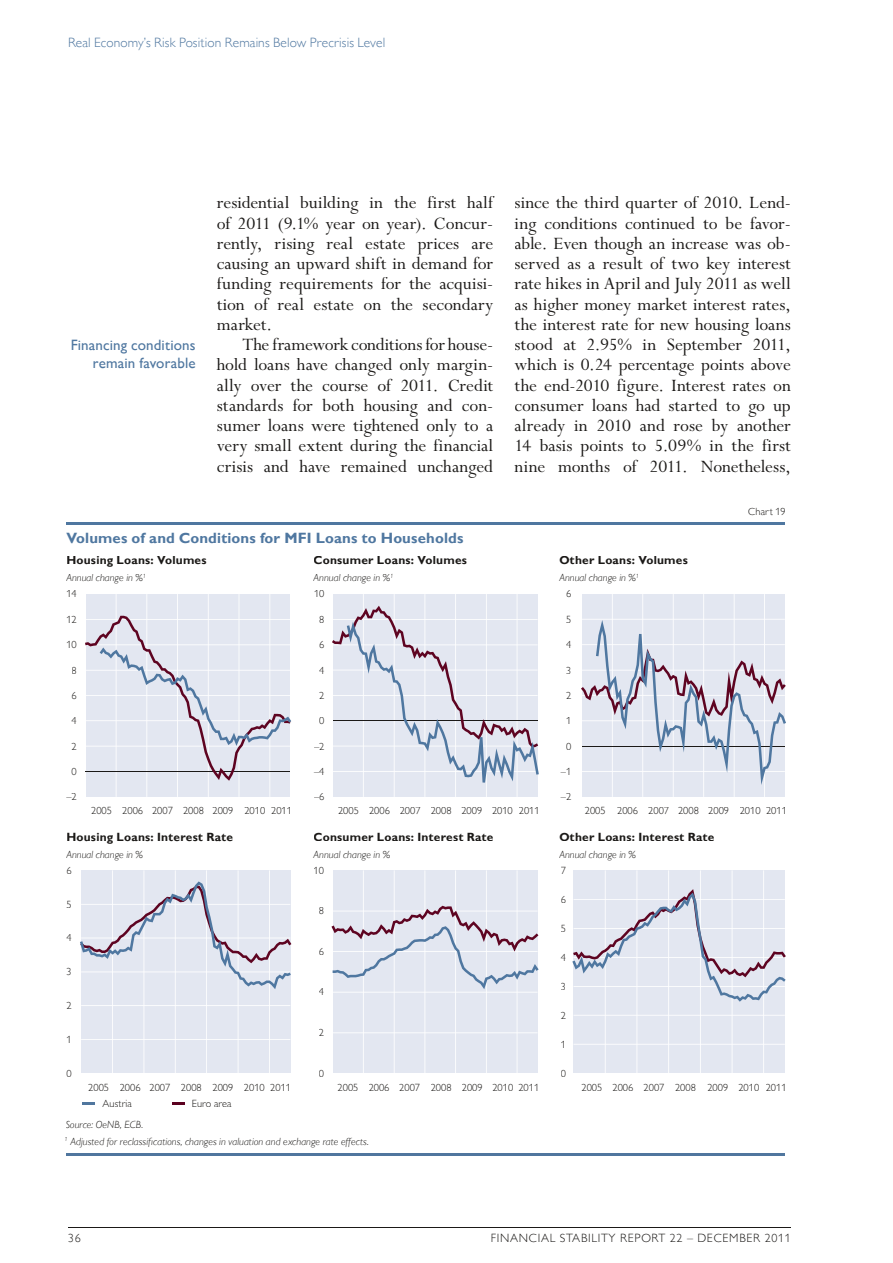
<style>
.page{position:relative;width:893px;height:1263px;background:#fff}
.page>*{position:absolute;margin:0;border:0;box-sizing:border-box;transform-origin:0 0}
.t1{font:19.5px/20.2px "Perpetua Std";color:#1b1917;text-align:justify}
.t2{font:500 15px/18px "Gill Sans MT Pro";letter-spacing:.01em;color:#4f77a0;text-align:right}
.t3{font:700 14.85px "Gill Sans MT Pro";letter-spacing:.01em;color:#4f77a0}
.t4{font:300 13.5px "Gill Sans MT Pro";letter-spacing:.01em;color:#4f77a0}
.t5{font:700 12px "Gill Sans MT Pro";letter-spacing:.015em;color:#1b1917}
.t6{font:300 12px "Gill Sans MT Pro";letter-spacing:.06em;color:#1b1917}
.t7{font:300 10.5px "Gill Sans MT Pro";color:#1b1917}
.t8{font:italic 300 10.5px/17px "Gill Sans MT Pro";letter-spacing:.01em;color:#1b1917}
</style>
<div class="page">
<hr style="left:68px;top:1227px;width:723px;height:1px;background:#1b1917">
<hr style="left:66px;top:522px;width:719px;height:2px;background:#4f77a0">
<hr style="left:66px;top:1153px;width:719px;height:3px;background:#50769e">
<svg style="left:83px;top:1102px;width:12px;height:2px"></svg>
<svg style="left:172px;top:1102px;width:13px;height:2px"></svg>
<div style="left:85px;top:594px;width:205px;height:203px;background:#e3e7f1"></div>
<hr style="left:116px;top:594px;width:1px;height:203px;background:#fff">
<hr style="left:146px;top:594px;width:1px;height:203px;background:#fff">
<hr style="left:177px;top:594px;width:1px;height:203px;background:#fff">
<hr style="left:208px;top:594px;width:1px;height:203px;background:#fff">
<hr style="left:239px;top:594px;width:1px;height:203px;background:#fff">
<hr style="left:269px;top:594px;width:1px;height:203px;background:#fff">
<hr style="left:85px;top:594px;width:1px;height:203px;background:#fff">
<div style="left:333px;top:594px;width:205px;height:203px;background:#e3e7f1"></div>
<hr style="left:363px;top:594px;width:1px;height:203px;background:#fff">
<hr style="left:394px;top:594px;width:1px;height:203px;background:#fff">
<hr style="left:424px;top:594px;width:1px;height:203px;background:#fff">
<hr style="left:455px;top:594px;width:1px;height:203px;background:#fff">
<hr style="left:486px;top:594px;width:1px;height:203px;background:#fff">
<hr style="left:517px;top:594px;width:1px;height:203px;background:#fff">
<div style="left:582px;top:594px;width:203px;height:203px;background:#e3e7f1"></div>
<hr style="left:582px;top:619px;width:203px;height:1px;background:#fff">
<hr style="left:612px;top:594px;width:1px;height:203px;background:#fff">
<hr style="left:642px;top:594px;width:1px;height:203px;background:#fff">
<hr style="left:673px;top:594px;width:1px;height:203px;background:#fff">
<hr style="left:703px;top:594px;width:1px;height:203px;background:#fff">
<hr style="left:734px;top:594px;width:1px;height:203px;background:#fff">
<hr style="left:764px;top:594px;width:1px;height:203px;background:#fff">
<div style="left:81px;top:870px;width:209px;height:203px;background:#e3e7f1"></div>
<hr style="left:81px;top:1039px;width:209px;height:1px;background:#fff">
<hr style="left:81px;top:1005px;width:209px;height:1px;background:#fff">
<hr style="left:112px;top:870px;width:1px;height:203px;background:#fff">
<hr style="left:144px;top:870px;width:1px;height:203px;background:#fff">
<hr style="left:175px;top:870px;width:1px;height:203px;background:#fff">
<hr style="left:206px;top:870px;width:1px;height:203px;background:#fff">
<hr style="left:238px;top:870px;width:1px;height:203px;background:#fff">
<hr style="left:269px;top:870px;width:1px;height:203px;background:#fff">
<div style="left:333px;top:870px;width:205px;height:203px;background:#e3e7f1"></div>
<hr style="left:333px;top:1032px;width:205px;height:1px;background:#fff">
<hr style="left:333px;top:992px;width:205px;height:1px;background:#fff">
<hr style="left:363px;top:870px;width:1px;height:203px;background:#fff">
<hr style="left:394px;top:870px;width:1px;height:203px;background:#fff">
<hr style="left:424px;top:870px;width:1px;height:203px;background:#fff">
<hr style="left:455px;top:870px;width:1px;height:203px;background:#fff">
<hr style="left:486px;top:870px;width:1px;height:203px;background:#fff">
<hr style="left:517px;top:870px;width:1px;height:203px;background:#fff">
<div style="left:573px;top:870px;width:212px;height:203px;background:#e3e7f1"></div>
<hr style="left:573px;top:1044px;width:212px;height:1px;background:#fff">
<hr style="left:573px;top:1015px;width:212px;height:1px;background:#fff">
<hr style="left:605px;top:870px;width:1px;height:203px;background:#fff">
<hr style="left:636px;top:870px;width:1px;height:203px;background:#fff">
<hr style="left:668px;top:870px;width:1px;height:203px;background:#fff">
<hr style="left:700px;top:870px;width:1px;height:203px;background:#fff">
<hr style="left:732px;top:870px;width:1px;height:203px;background:#fff">
<hr style="left:763px;top:870px;width:1px;height:203px;background:#fff">
<svg style="left:85px;top:616px;width:206px;height:165px"></svg>
<svg style="left:332px;top:606px;width:207px;height:177px"></svg>
<svg style="left:581px;top:620px;width:205px;height:165px"></svg>
<svg style="left:80px;top:881px;width:211px;height:108px"></svg>
<svg style="left:331px;top:906px;width:208px;height:83px"></svg>
<svg style="left:572px;top:889px;width:214px;height:113px"></svg>
<p class="t4" style="left:68px;top:35px;width:319px">Real Economy’s Risk Position Remains Below Precrisis Level</p>
<p class="t2" style="left:71px;top:336px;width:126px">Financing conditions remain favorable</p>
<p class="t1" style="left:217px;top:193px;width:278px">residential building in the first half of 2011 (9.1% year on year). Concur&shy;rently, rising real estate prices are causing an upward shift in demand for funding requirements for the acquisi&shy;tion of real estate on the secondary market.</p>
<p class="t1" style="left:217px;top:335px;width:278px;text-indent:26px">The framework conditions for house&shy;hold loans have changed only margin&shy;ally over the course of 2011. Credit standards for both housing and con&shy;sumer loans were tightened only to a very small extent during the financial crisis and have remained unchanged</p>
<p class="t3" style="left:66px;top:529px;width:399px">Volumes of and Conditions for MFI Loans to Households</p>
<p class="t5" style="left:66px;top:553px;width:142px">Housing Loans: Volumes</p>
<p class="t7" style="left:66px;top:587px;width:12px">14</p>
<p class="t7" style="left:66px;top:613px;width:12px">12</p>
<p class="t7" style="left:66px;top:638px;width:12px">10</p>
<p class="t7" style="left:72px;top:664px;width:7px">8</p>
<p class="t7" style="left:72px;top:689px;width:7px">6</p>
<p class="t7" style="left:72px;top:714px;width:7px">4</p>
<p class="t7" style="left:72px;top:740px;width:7px">2</p>
<p class="t7" style="left:72px;top:765px;width:7px">0</p>
<p class="t7" style="left:66px;top:790px;width:12px">–2</p>
<p class="t5" style="left:314px;top:553px;width:155px">Consumer Loans: Volumes</p>
<p class="t7" style="left:314px;top:587px;width:12px">10</p>
<p class="t7" style="left:319px;top:613px;width:7px">8</p>
<p class="t7" style="left:319px;top:638px;width:7px">6</p>
<p class="t7" style="left:319px;top:664px;width:7px">4</p>
<p class="t7" style="left:319px;top:689px;width:7px">2</p>
<p class="t7" style="left:319px;top:714px;width:7px">0</p>
<p class="t7" style="left:314px;top:740px;width:12px">–2</p>
<p class="t7" style="left:314px;top:765px;width:12px">–4</p>
<p class="t7" style="left:314px;top:790px;width:12px">–6</p>
<p class="t8" style="left:66px;top:569px;width:81px">Annual change in %<sup>1</sup></p>
<p class="t8" style="left:314px;top:569px;width:81px">Annual change in %<sup>1</sup></p>
<p class="t1" style="left:514px;top:193px;width:278px">since the third quarter of 2010. Lend&shy;ing conditions continued to be favor&shy;able. Even though an increase was ob&shy;served as a result of two key interest rate hikes in April and July 2011 as well as higher money market interest rates, the interest rate for new housing loans stood at 2.95% in September 2011, which is 0.24 percentage points above the end-2010 figure. Interest rates on consumer loans had started to go up already in 2010 and rose by another 14 basis points to 5.09% in the first nine months of 2011. Nonetheless,</p>
<p class="t5" style="left:559px;top:553px;width:130px">Other Loans: Volumes</p>
<p class="t7" style="left:566px;top:587px;width:7px">6</p>
<p class="t7" style="left:566px;top:613px;width:7px">5</p>
<p class="t7" style="left:566px;top:638px;width:7px">4</p>
<p class="t7" style="left:566px;top:664px;width:7px">3</p>
<p class="t7" style="left:566px;top:689px;width:7px">2</p>
<p class="t7" style="left:566px;top:714px;width:7px">1</p>
<p class="t7" style="left:566px;top:740px;width:7px">0</p>
<p class="t7" style="left:561px;top:765px;width:12px">–1</p>
<p class="t7" style="left:561px;top:790px;width:12px">–2</p>
<p class="t8" style="left:559px;top:569px;width:81px">Annual change in %<sup>1</sup></p>
<p class="t7" style="left:748px;top:505px;width:39px">Chart 19</p>
<p class="t7" style="left:91px;top:804px;width:202px">2005 2006 2007 2008 2009 2010 2011</p>
<p class="t8" style="left:66px;top:845px;width:78px">Annual change in %</p>
<p class="t5" style="left:66px;top:829px;width:168px">Housing Loans: Interest Rate</p>
<p class="t7" style="left:66px;top:864px;width:7px">6</p>
<p class="t7" style="left:66px;top:898px;width:7px">5</p>
<p class="t7" style="left:66px;top:931px;width:7px">4</p>
<p class="t7" style="left:66px;top:965px;width:7px">3</p>
<p class="t7" style="left:66px;top:999px;width:7px">2</p>
<p class="t7" style="left:66px;top:1033px;width:7px">1</p>
<p class="t7" style="left:66px;top:1067px;width:7px">0</p>
<p class="t7" style="left:88px;top:1081px;width:204px">2005 2006 2007 2008 2009 2010 2011</p>
<p class="t7" style="left:338px;top:805px;width:203px">2005 2006 2007 2008 2009 2010 2011</p>
<p class="t7" style="left:585px;top:805px;width:204px">2005 2006 2007 2008 2009 2010 2011</p>
<p class="t8" style="left:314px;top:845px;width:78px">Annual change in %</p>
<p class="t5" style="left:314px;top:829px;width:181px">Consumer Loans: Interest Rate</p>
<p class="t7" style="left:314px;top:864px;width:12px">10</p>
<p class="t7" style="left:319px;top:904px;width:7px">8</p>
<p class="t7" style="left:319px;top:945px;width:7px">6</p>
<p class="t7" style="left:319px;top:986px;width:7px">4</p>
<p class="t7" style="left:319px;top:1026px;width:7px">2</p>
<p class="t7" style="left:319px;top:1067px;width:7px">0</p>
<p class="t5" style="left:559px;top:829px;width:157px">Other Loans: Interest Rate</p>
<p class="t7" style="left:561px;top:864px;width:7px">7</p>
<p class="t7" style="left:561px;top:893px;width:7px">6</p>
<p class="t7" style="left:561px;top:922px;width:7px">5</p>
<p class="t7" style="left:561px;top:951px;width:7px">4</p>
<p class="t7" style="left:561px;top:980px;width:7px">3</p>
<p class="t7" style="left:561px;top:1009px;width:7px">2</p>
<p class="t7" style="left:561px;top:1038px;width:7px">1</p>
<p class="t7" style="left:561px;top:1067px;width:7px">0</p>
<p class="t8" style="left:559px;top:845px;width:78px">Annual change in %</p>
<p class="t7" style="left:338px;top:1081px;width:203px">2005 2006 2007 2008 2009 2010 2011</p>
<p class="t7" style="left:581px;top:1081px;width:207px">2005 2006 2007 2008 2009 2010 2011</p>
<p class="t7" style="left:103px;top:1097px;width:31px">Austria</p>
<p class="t7" style="left:192px;top:1097px;width:41px">Euro area</p>
<p class="t8" style="left:65px;top:1116px;width:306px">Source: OeNB, ECB.<br><sup>1</sup> Adjusted for reclassifications, changes in valuation and exchange rate effects.</p>
<p class="t6" style="left:68px;top:1231px;width:14px">36</p>
<p class="t6" style="left:491px;top:1231px;width:302px">FINANCIAL STABILITY REPORT 22 – DECEMBER 2011</p>
</div>
